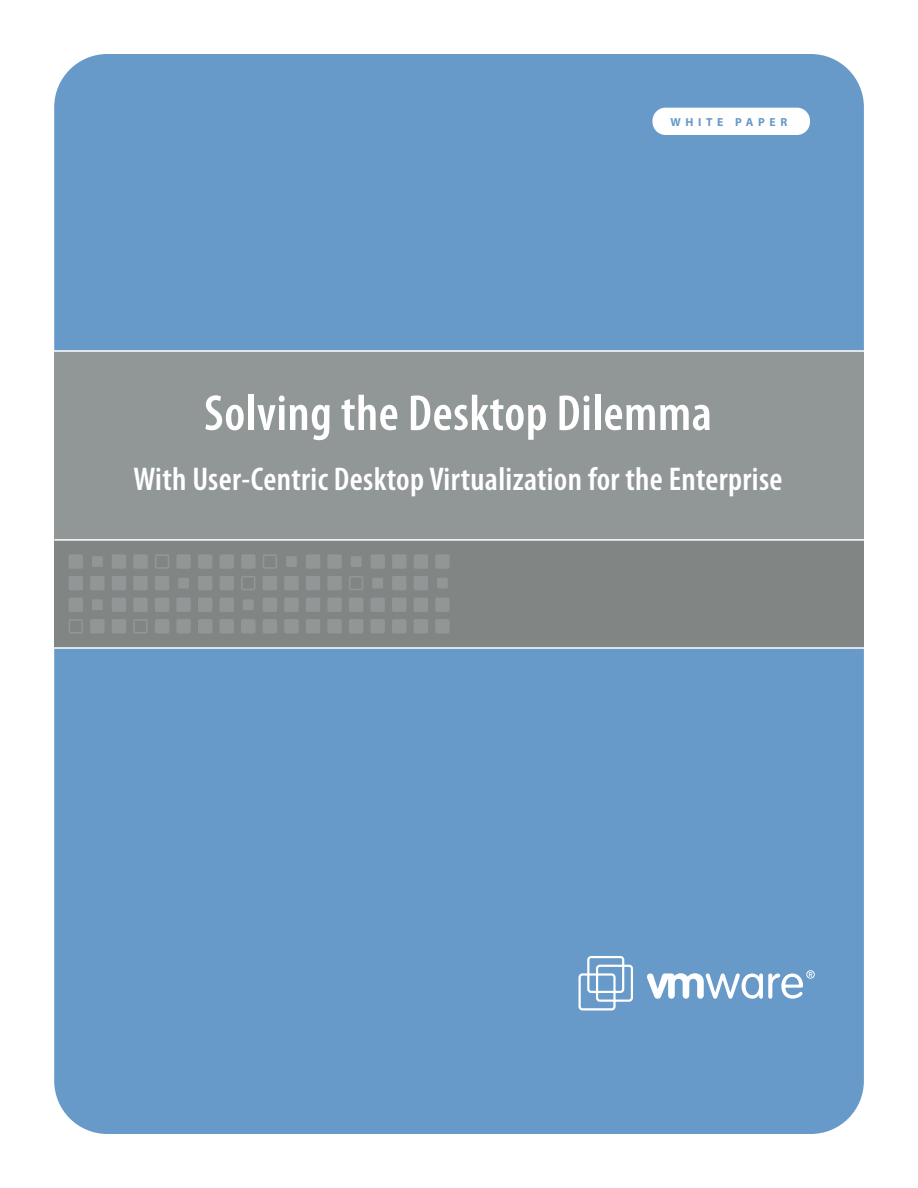
<style>
.page{position:relative;width:918px;height:1188px;background:#fff}
.page>*{position:absolute;margin:0;border:0;box-sizing:border-box;transform-origin:0 0}
.t1{font:600 condensed 51px "Myriad Pro";letter-spacing:.01em;color:#fff}
.t2{font:600 condensed 33px "Myriad Pro";letter-spacing:.01em;color:#fff}
.t3{font:700 11.7px "Myriad Pro";letter-spacing:.4em;color:#679ac8}
</style>
<div class="page">
<div style="left:54px;top:54px;width:810px;height:1080px;background:#679ac8;border-radius:53px"></div>
<div style="left:54px;top:351px;width:810px;height:297px;background:#919696"></div>
<div style="left:54px;top:540px;width:810px;height:108px;background:#818584"></div>
<hr style="left:54px;top:647px;width:837px;height:2px;background:#fff">
<hr style="left:54px;top:539px;width:837px;height:2px;background:#fff">
<hr style="left:54px;top:350px;width:837px;height:2px;background:#fff">
<div style="left:69px;top:554px;width:14px;height:15px;background:#919696;border-radius:2px"></div>
<div style="left:92px;top:556px;width:11px;height:11px;background:#919696"></div>
<div style="left:112px;top:554px;width:14px;height:15px;background:#919696;border-radius:2px"></div>
<div style="left:133px;top:554px;width:15px;height:15px;background:#919696;border-radius:2px"></div>
<svg style="left:155px;top:554px;width:14px;height:15px"></svg>
<div style="left:176px;top:554px;width:15px;height:15px;background:#919696;border-radius:2px"></div>
<div style="left:198px;top:554px;width:14px;height:15px;background:#919696;border-radius:2px"></div>
<div style="left:220px;top:554px;width:14px;height:15px;background:#919696;border-radius:2px"></div>
<div style="left:241px;top:554px;width:15px;height:15px;background:#919696;border-radius:2px"></div>
<svg style="left:263px;top:554px;width:14px;height:15px"></svg>
<div style="left:286px;top:556px;width:11px;height:11px;background:#919696"></div>
<div style="left:306px;top:554px;width:14px;height:15px;background:#919696;border-radius:2px"></div>
<div style="left:327px;top:554px;width:15px;height:15px;background:#919696;border-radius:2px"></div>
<div style="left:351px;top:556px;width:11px;height:11px;background:#919696"></div>
<div style="left:371px;top:554px;width:14px;height:15px;background:#919696;border-radius:2px"></div>
<div style="left:392px;top:554px;width:15px;height:15px;background:#919696;border-radius:2px"></div>
<div style="left:414px;top:554px;width:14px;height:15px;background:#919696;border-radius:2px"></div>
<div style="left:435px;top:554px;width:15px;height:15px;background:#919696;border-radius:2px"></div>
<div style="left:69px;top:576px;width:14px;height:14px;background:#919696;border-radius:2px"></div>
<div style="left:69px;top:597px;width:14px;height:15px;background:#919696;border-radius:2px"></div>
<svg style="left:69px;top:619px;width:14px;height:14px"></svg>
<div style="left:90px;top:576px;width:15px;height:14px;background:#919696;border-radius:2px"></div>
<div style="left:92px;top:599px;width:11px;height:11px;background:#919696"></div>
<div style="left:90px;top:619px;width:15px;height:15px;background:#919696;border-radius:2px"></div>
<div style="left:112px;top:576px;width:14px;height:14px;background:#919696;border-radius:2px"></div>
<div style="left:112px;top:597px;width:14px;height:15px;background:#919696;border-radius:2px"></div>
<div style="left:112px;top:619px;width:14px;height:15px;background:#919696;border-radius:2px"></div>
<div style="left:133px;top:576px;width:15px;height:14px;background:#919696;border-radius:2px"></div>
<div style="left:133px;top:597px;width:15px;height:15px;background:#919696;border-radius:2px"></div>
<svg style="left:133px;top:619px;width:15px;height:14px"></svg>
<div style="left:155px;top:576px;width:14px;height:14px;background:#919696;border-radius:2px"></div>
<div style="left:155px;top:597px;width:14px;height:15px;background:#919696;border-radius:2px"></div>
<div style="left:155px;top:619px;width:14px;height:15px;background:#919696;border-radius:2px"></div>
<div style="left:178px;top:578px;width:11px;height:11px;background:#919696"></div>
<div style="left:176px;top:597px;width:15px;height:15px;background:#919696;border-radius:2px"></div>
<div style="left:176px;top:619px;width:15px;height:15px;background:#919696;border-radius:2px"></div>
<div style="left:198px;top:576px;width:14px;height:14px;background:#919696;border-radius:2px"></div>
<div style="left:198px;top:597px;width:14px;height:15px;background:#919696;border-radius:2px"></div>
<div style="left:198px;top:619px;width:14px;height:15px;background:#919696;border-radius:2px"></div>
<div style="left:220px;top:576px;width:14px;height:14px;background:#919696;border-radius:2px"></div>
<div style="left:220px;top:597px;width:14px;height:15px;background:#919696;border-radius:2px"></div>
<div style="left:220px;top:619px;width:14px;height:15px;background:#919696;border-radius:2px"></div>
<svg style="left:241px;top:576px;width:14px;height:14px"></svg>
<div style="left:243px;top:599px;width:11px;height:11px;background:#919696"></div>
<div style="left:241px;top:619px;width:15px;height:15px;background:#919696;border-radius:2px"></div>
<div style="left:263px;top:576px;width:14px;height:14px;background:#919696;border-radius:2px"></div>
<div style="left:263px;top:597px;width:14px;height:15px;background:#919696;border-radius:2px"></div>
<div style="left:263px;top:619px;width:14px;height:15px;background:#919696;border-radius:2px"></div>
<div style="left:284px;top:576px;width:15px;height:14px;background:#919696;border-radius:2px"></div>
<div style="left:284px;top:597px;width:15px;height:15px;background:#919696;border-radius:2px"></div>
<div style="left:284px;top:619px;width:15px;height:15px;background:#919696;border-radius:2px"></div>
<div style="left:306px;top:576px;width:14px;height:14px;background:#919696;border-radius:2px"></div>
<div style="left:306px;top:597px;width:14px;height:15px;background:#919696;border-radius:2px"></div>
<div style="left:306px;top:619px;width:14px;height:15px;background:#919696;border-radius:2px"></div>
<div style="left:327px;top:576px;width:15px;height:14px;background:#919696;border-radius:2px"></div>
<div style="left:327px;top:597px;width:15px;height:15px;background:#919696;border-radius:2px"></div>
<div style="left:327px;top:619px;width:15px;height:15px;background:#919696;border-radius:2px"></div>
<svg style="left:349px;top:576px;width:14px;height:14px"></svg>
<div style="left:349px;top:597px;width:14px;height:15px;background:#919696;border-radius:2px"></div>
<div style="left:349px;top:619px;width:14px;height:15px;background:#919696;border-radius:2px"></div>
<div style="left:372px;top:578px;width:11px;height:11px;background:#919696"></div>
<div style="left:370px;top:597px;width:15px;height:15px;background:#919696;border-radius:2px"></div>
<div style="left:370px;top:619px;width:15px;height:15px;background:#919696;border-radius:2px"></div>
<div style="left:392px;top:576px;width:14px;height:14px;background:#919696;border-radius:2px"></div>
<div style="left:392px;top:597px;width:14px;height:15px;background:#919696;border-radius:2px"></div>
<div style="left:392px;top:619px;width:14px;height:15px;background:#919696;border-radius:2px"></div>
<div style="left:414px;top:576px;width:14px;height:14px;background:#919696;border-radius:2px"></div>
<div style="left:414px;top:597px;width:14px;height:15px;background:#919696;border-radius:2px"></div>
<div style="left:414px;top:619px;width:14px;height:15px;background:#919696;border-radius:2px"></div>
<div style="left:437px;top:578px;width:11px;height:11px;background:#919696"></div>
<div style="left:435px;top:597px;width:15px;height:15px;background:#919696;border-radius:2px"></div>
<div style="left:435px;top:619px;width:15px;height:15px;background:#919696;border-radius:2px"></div>
<svg style="left:579px;top:956px;width:54px;height:54px"></svg>
<svg style="left:647px;top:970px;width:168px;height:29px"></svg>
<div style="left:652px;top:108px;width:158px;height:27px;background:#fff;border-radius:13px"></div>
<p class="t3" style="left:670px;top:114px;width:119px">WHITE PAPER</p>
<h1 class="t1" style="left:204px;top:385px;width:509px">Solving the Desktop Dilemma</h1>
<p class="t2" style="left:133px;top:461px;width:651px">With User-Centric Desktop Virtualization for the Enterprise</p>
</div>
